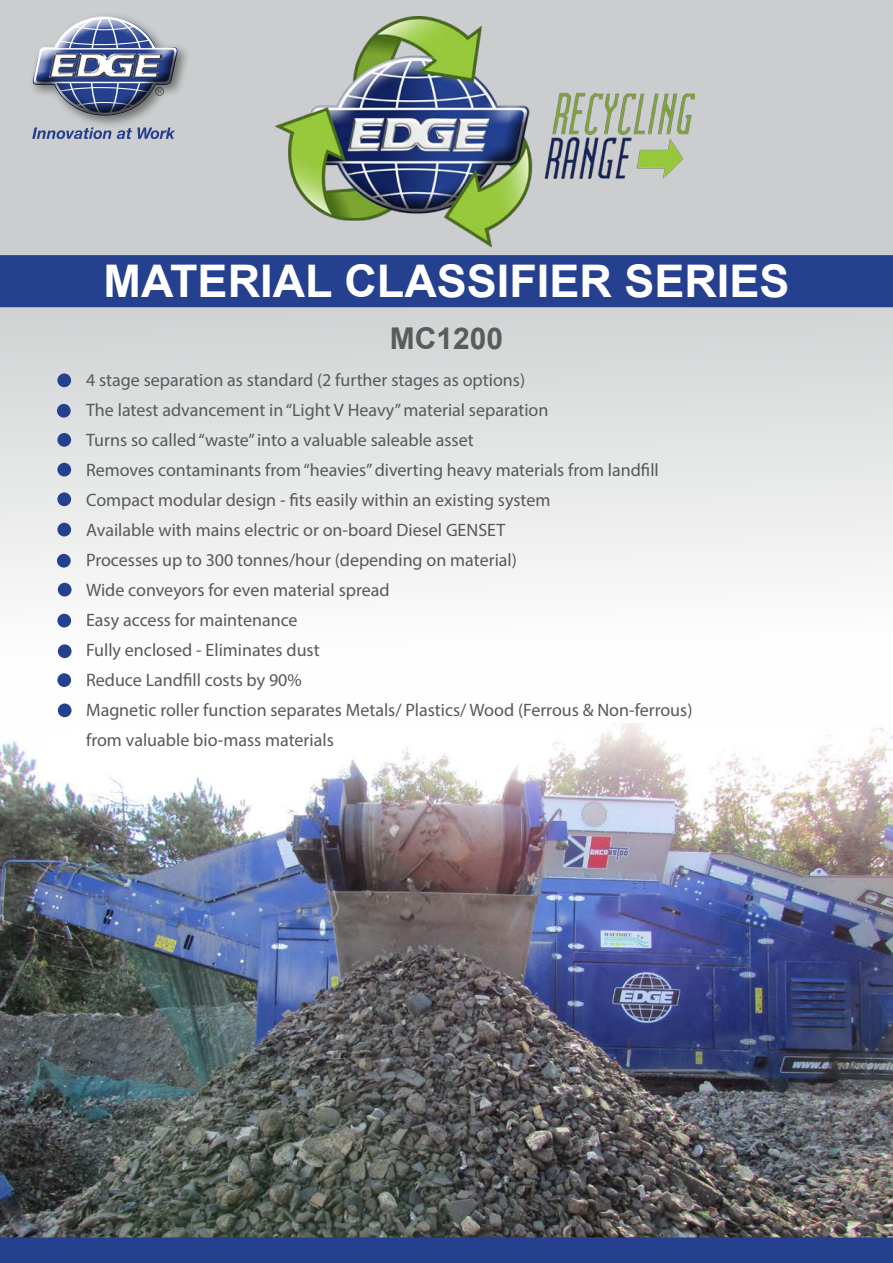
<style>
.page{position:relative;width:893px;height:1263px;background:#fff}
.page>*{position:absolute;margin:0;border:0;box-sizing:border-box;transform-origin:0 0}
.t1{font:700 45px "Arial";color:#fff}
.t2{font:700 30px "Arial";color:#5a5b5d}
.t3{font:18px/30px "Myriad Pro";color:#58595b}
</style>
<div class="page">
<div style="left:0;top:0;width:893px;height:729px;background:linear-gradient(to bottom,#bfc1c3,#fefefe)"></div>
<img style="left:0;top:724px;width:893px;height:513px">
<div style="left:0;top:255px;width:893px;height:52px;background:#25408f"></div>
<div style="left:57px;top:373px;width:14px;height:14px;background:#25408f;border-radius:50%"></div>
<div style="left:57px;top:404px;width:14px;height:14px;background:#25408f;border-radius:50%"></div>
<div style="left:57px;top:433px;width:14px;height:14px;background:#25408f;border-radius:50%"></div>
<div style="left:57px;top:554px;width:14px;height:14px;background:#25408f;border-radius:50%"></div>
<div style="left:57px;top:463px;width:14px;height:13px;background:#25408f;border-radius:50%"></div>
<div style="left:28px;top:12px;width:162px;height:117px;background:#000;opacity:.47"></div>
<svg style="left:25px;top:15px;width:160px;height:18px;background:#bfc4ce"></svg>
<div style="left:25px;top:33px;width:160px;height:83px;background:#000;opacity:.68"></div>
<img style="left:50px;top:53px;width:112px;height:25px">
<svg style="left:32px;top:127px;width:143px;height:12px;background:#8b97b5"></svg>
<div style="left:57px;top:492px;width:14px;height:14px;background:#25408f;border-radius:50%"></div>
<div style="left:57px;top:523px;width:14px;height:13px;background:#25408f;border-radius:50%"></div>
<div style="left:58px;top:583px;width:14px;height:13px;background:#25408f;border-radius:50%"></div>
<div style="left:57px;top:614px;width:14px;height:13px;background:#25408f;border-radius:50%"></div>
<div style="left:58px;top:644px;width:14px;height:14px;background:#25408f;border-radius:50%"></div>
<div style="left:57px;top:673px;width:14px;height:14px;background:#25408f;border-radius:50%"></div>
<div style="left:58px;top:703px;width:14px;height:14px;background:#25408f;border-radius:50%"></div>
<div style="left:0;top:1237px;width:893px;height:26px;background:#25408f"></div>
<img style="left:276px;top:16px;width:419px;height:230px">
<h1 class="t1" style="left:104px;top:252px;width:687px">MATERIAL CLASSIFIER SERIES</h1>
<h2 class="t2" style="left:390px;top:319px;width:115px">MC1200</h2>
<p class="t3" style="left:86px;top:364px;width:608px">4 stage separation as standard (2 further stages as options)<br>The latest advancement in “Light V Heavy” material separation<br>Turns so called “waste” into a valuable saleable asset<br>Removes contaminants from “heavies” diverting heavy materials from landfill Compact modular design - fits easily within an existing system<br>Available with mains electric or on-board Diesel GENSET<br>Processes up to 300 tonnes/hour (depending on material)<br>Wide conveyors for even material spread<br>Easy access for maintenance<br>Fully enclosed - Eliminates dust<br>Reduce Landfill costs by 90%<br>Magnetic roller function separates Metals/ Plastics/ Wood (Ferrous &amp; Non-ferrous) from valuable bio-mass materials</p>
</div>
